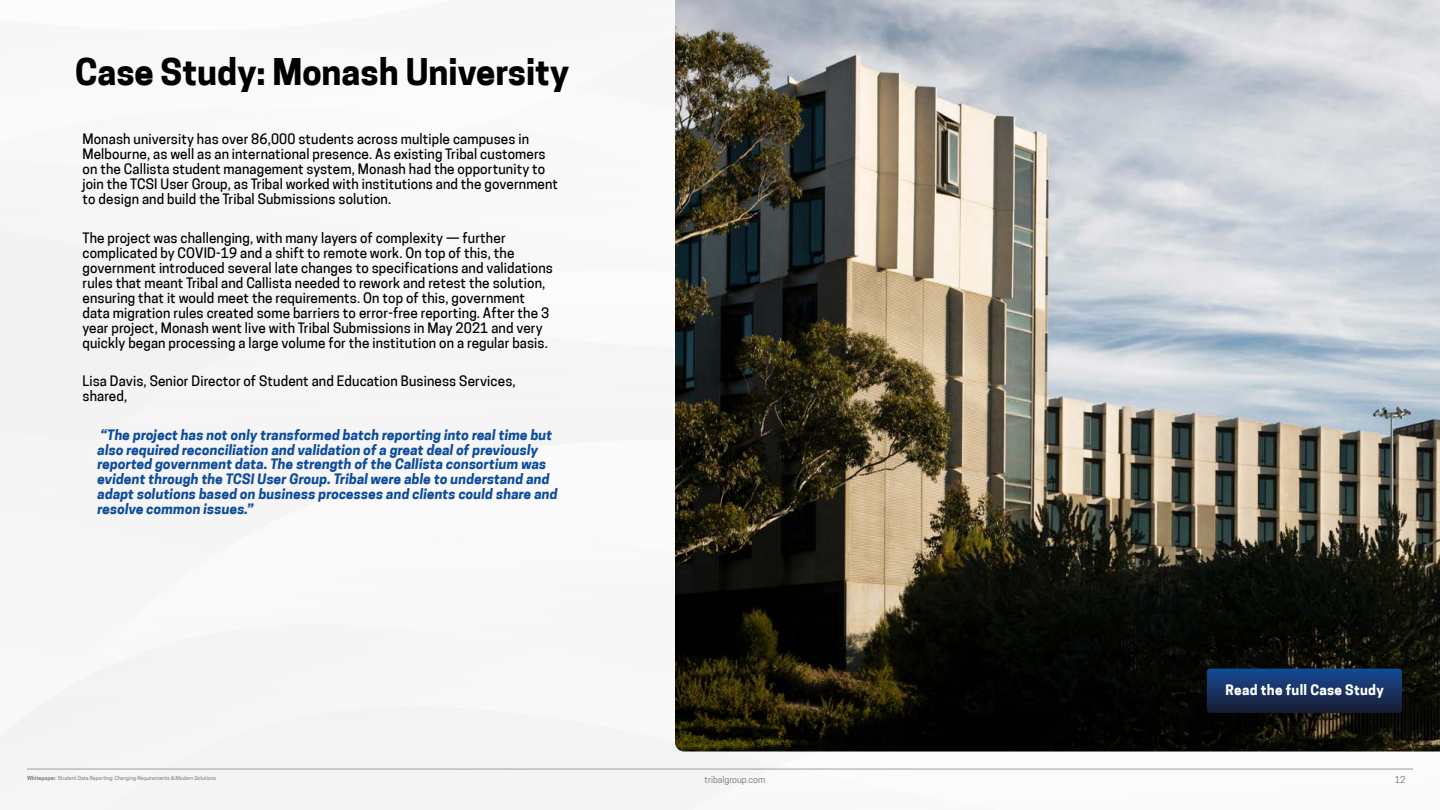
<style>
.page{position:relative;width:1440px;height:810px;background:#fff}
.page>*{position:absolute;margin:0;border:0;box-sizing:border-box;transform-origin:0 0}
.t1{font:700 34.5px "Tribal Cooper Hewitt";color:#000}
.t2{font:13.5px/15px "Tribal Cooper Hewitt";letter-spacing:.01em;color:#000}
.t3{font:italic 700 13.5px/15px "Tribal Cooper Hewitt";letter-spacing:.01em;color:#0d4c9c}
.t4{font:700 13.5px "Tribal Cooper Hewitt";letter-spacing:.02em;color:#fff}
.t5{font:9px "Cooper Hewitt";color:#706f6f}
.t6{font:italic 5.25px "Tribal Cooper Hewitt";color:#878787}
.s1{font-weight:700;font-style:normal}
.s2{font-style:normal}
</style>
<div class="page">
<hr style="left:27px;top:769px;width:1386px;height:1px;background:#9d9d9c">
<img style="left:675px;top:0;width:765px;height:752px">
<svg style="left:1207px;top:669px;width:195px;height:44px;background:#163261"></svg>
<h1 class="t1" style="left:75px;top:51px;width:496px">Case Study: Monash University</h1>
<p class="t2" style="left:82px;top:131px;width:477px">Monash university has over 86,000 students across multiple campuses in Melbourne, as well as an international presence. As existing Tribal customers on the Callista student management system, Monash had the opportunity to join the TCSI User Group, as Tribal worked with institutions and the government to design and build the Tribal Submissions solution.</p>
<p class="t2" style="left:82px;top:230px;width:472px">The project was challenging, with many layers of complexity — further complicated by COVID-19 and a shift to remote work. On top of this, the government introduced several late changes to specifications and validations rules that meant Tribal and Callista needed to rework and retest the solution, ensuring that it would meet the requirements. On top of this, government data migration rules created some barriers to error-free reporting. After the 3 year project, Monash went live with Tribal Submissions in May 2021 and very quickly began processing a large volume for the institution on a regular basis.</p>
<p class="t2" style="left:82px;top:373px;width:435px">Lisa Davis, Senior Director of Student and Education Business Services, shared,</p>
<p class="t3" style="left:97px;top:427px;width:462px">“The project has not only transformed batch reporting into real time but also required reconciliation and validation of a great deal of previously reported government data. The strength of the Callista consortium was evident through the TCSI User Group. Tribal were able to understand and adapt solutions based on business processes and clients could share and resolve common issues.”</p>
<p class="t6" style="left:27px;top:775px;width:191px"><span class="s1">Whitepaper</span>: <span class="s2">Student Data Reporting:</span> Changing Requirements &amp; Modern Solutions</p>
<p class="t4" style="left:1226px;top:682px;width:160px">Read the full Case Study</p>
<p class="t5" style="left:705px;top:774px;width:62px">tribalgroup.com</p>
<p class="t5" style="left:1395px;top:774px;width:12px">12</p>
</div>
